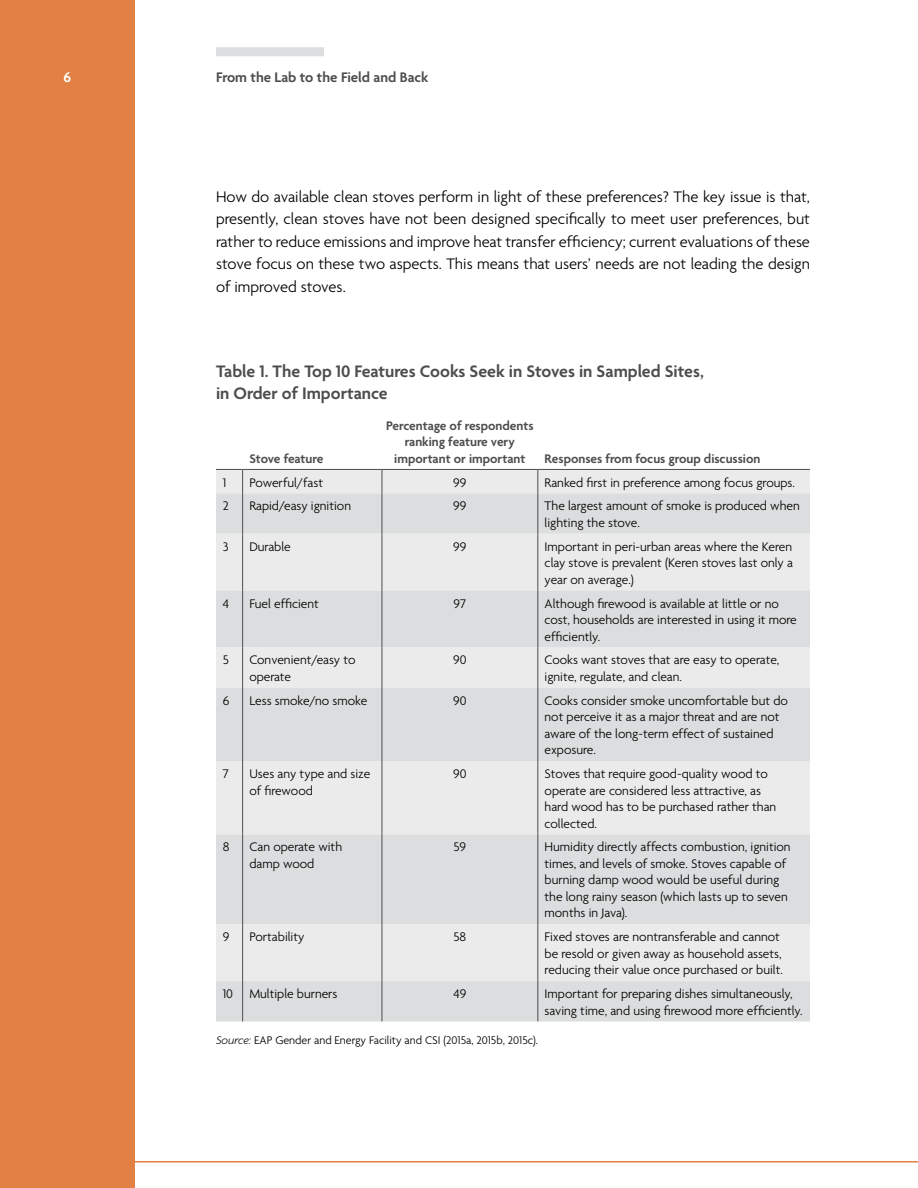
<style>
.page{position:relative;width:918px;height:1188px;background:#fff}
.page>*{position:absolute;margin:0;border:0;box-sizing:border-box;transform-origin:0 0}
.t1{font:600 18px/22.5px "Agenda";color:#4d4d4f}
.t2{font:300 16.5px/22.5px "Agenda";color:#000;text-align:justify}
.t3{font:600 15px "Agenda";color:#4d4d4f}
.t4{font:600 15px "Agenda";color:#fff}
.t5{font:300 13.5px/16.5px "Agenda";color:#000}
.t6{font:600 13.5px/16.5px "Agenda";color:#4d4d4f;text-align:center}
.t7{font:600 13.5px "Agenda";letter-spacing:-.02em;color:#4d4d4f}
.t8{font:300 12px "Agenda";color:#000}
.s1{font-style:italic}
</style>
<div class="page">
<hr style="left:0;top:1161px;width:918px;height:1px;background:#e28143">
<div style="left:216px;top:47px;width:108px;height:9px;background:#dcddde"></div>
<div style="left:0;top:0;width:135px;height:1188px;background:#e28143"></div>
<div style="left:243px;top:470px;width:567px;height:23px;background:#ebebec"></div>
<svg style="left:216px;top:493px;width:594px;height:528px;background:#e2e3e4"></svg>
<hr style="left:243px;top:469px;width:139px;height:1px;background:#4d4d4f">
<hr style="left:382px;top:469px;width:156px;height:1px;background:#4d4d4f">
<hr style="left:538px;top:469px;width:272px;height:1px;background:#4d4d4f">
<svg style="left:216px;top:469px;width:27px;height:24px"></svg>
<svg style="left:382px;top:470px;width:1px;height:23px"></svg>
<svg style="left:537px;top:470px;width:1px;height:23px"></svg>
<hr style="left:242px;top:493px;width:1px;height:41px;background:#4d4d4f">
<hr style="left:382px;top:493px;width:1px;height:41px;background:#4d4d4f">
<hr style="left:537px;top:493px;width:1px;height:41px;background:#4d4d4f">
<hr style="left:242px;top:534px;width:1px;height:57px;background:#4d4d4f">
<hr style="left:382px;top:534px;width:1px;height:57px;background:#4d4d4f">
<hr style="left:537px;top:534px;width:1px;height:57px;background:#4d4d4f">
<hr style="left:242px;top:591px;width:1px;height:56px;background:#4d4d4f">
<hr style="left:382px;top:591px;width:1px;height:56px;background:#4d4d4f">
<hr style="left:537px;top:591px;width:1px;height:56px;background:#4d4d4f">
<hr style="left:242px;top:647px;width:1px;height:41px;background:#4d4d4f">
<hr style="left:382px;top:647px;width:1px;height:41px;background:#4d4d4f">
<hr style="left:537px;top:647px;width:1px;height:41px;background:#4d4d4f">
<hr style="left:242px;top:688px;width:1px;height:73px;background:#4d4d4f">
<hr style="left:382px;top:688px;width:1px;height:73px;background:#4d4d4f">
<hr style="left:537px;top:688px;width:1px;height:73px;background:#4d4d4f">
<hr style="left:242px;top:761px;width:1px;height:73px;background:#4d4d4f">
<hr style="left:382px;top:761px;width:1px;height:73px;background:#4d4d4f">
<hr style="left:537px;top:761px;width:1px;height:73px;background:#4d4d4f">
<hr style="left:242px;top:834px;width:1px;height:90px;background:#4d4d4f">
<hr style="left:382px;top:834px;width:1px;height:90px;background:#4d4d4f">
<hr style="left:537px;top:834px;width:1px;height:90px;background:#4d4d4f">
<hr style="left:242px;top:924px;width:1px;height:57px;background:#4d4d4f">
<hr style="left:382px;top:924px;width:1px;height:57px;background:#4d4d4f">
<hr style="left:537px;top:924px;width:1px;height:57px;background:#4d4d4f">
<hr style="left:242px;top:981px;width:1px;height:40px;background:#4d4d4f">
<hr style="left:382px;top:981px;width:1px;height:40px;background:#4d4d4f">
<hr style="left:537px;top:981px;width:1px;height:40px;background:#4d4d4f">
<p class="t4" style="left:64px;top:68px;width:9px">6</p>
<p class="t3" style="left:216px;top:68px;width:214px">From the Lab to the Field and Back</p>
<p class="t2" style="left:216px;top:185px;width:596px">How do available clean stoves perform in light of these preferences? The key issue is that, presently, clean stoves have not been designed specifically to meet user preferences, but rather to reduce emissions and improve heat transfer efficiency; current evaluations of these stove focus on these two aspects. This means that users’ needs are not leading the design of improved stoves.</p>
<h1 class="t1" style="left:216px;top:359px;width:489px">Table 1. The Top 10 Features Cooks Seek in Stoves in Sampled Sites, in Order of Importance</h1>
<p class="t7" style="left:249px;top:450px;width:75px">Stove feature</p>
<p class="t6" style="left:386px;top:417px;width:149px">Percentage of respondents ranking feature very important or important</p>
<p class="t6" style="left:545px;top:450px;width:217px">Responses from focus group discussion</p>
<p class="t5" style="left:223px;top:474px;width:5px">1</p>
<p class="t5" style="left:249px;top:474px;width:75px">Powerful/fast</p>
<p class="t5" style="left:453px;top:474px;width:15px">99</p>
<p class="t5" style="left:545px;top:474px;width:252px">Ranked first in preference among focus groups.</p>
<p class="t5" style="left:223px;top:498px;width:8px">2</p>
<p class="t5" style="left:249px;top:498px;width:103px">Rapid/easy ignition</p>
<p class="t5" style="left:453px;top:498px;width:15px">99</p>
<p class="t5" style="left:545px;top:498px;width:257px">The largest amount of smoke is produced when lighting the stove.</p>
<p class="t5" style="left:223px;top:538px;width:7px">3</p>
<p class="t5" style="left:249px;top:538px;width:43px">Durable</p>
<p class="t5" style="left:453px;top:538px;width:15px">99</p>
<p class="t5" style="left:545px;top:538px;width:250px;text-align:justify">Important in peri-urban areas where the Keren clay stove is prevalent (Keren stoves last only a year on average.)</p>
<p class="t5" style="left:223px;top:595px;width:8px">4</p>
<p class="t5" style="left:249px;top:595px;width:71px">Fuel efficient</p>
<p class="t5" style="left:454px;top:595px;width:14px">97</p>
<p class="t5" style="left:545px;top:595px;width:254px">Although firewood is available at little or no cost, households are interested in using it more efficiently.</p>
<p class="t5" style="left:223px;top:652px;width:8px">5</p>
<p class="t5" style="left:249px;top:652px;width:108px">Convenient/easy to operate</p>
<p class="t5" style="left:453px;top:652px;width:15px">90</p>
<p class="t5" style="left:545px;top:652px;width:236px">Cooks want stoves that are easy to operate, ignite, regulate, and clean.</p>
<p class="t5" style="left:223px;top:692px;width:8px">6</p>
<p class="t5" style="left:249px;top:692px;width:120px">Less smoke/no smoke</p>
<p class="t5" style="left:453px;top:692px;width:15px">90</p>
<p class="t5" style="left:545px;top:692px;width:245px">Cooks consider smoke uncomfortable but do not perceive it as a major threat and are not aware of the long-term effect of sustained exposure.</p>
<p class="t5" style="left:223px;top:765px;width:8px">7</p>
<p class="t5" style="left:249px;top:765px;width:123px">Uses any type and size of firewood</p>
<p class="t5" style="left:453px;top:765px;width:15px">90</p>
<p class="t5" style="left:545px;top:765px;width:233px">Stoves that require good-quality wood to operate are considered less attractive, as hard wood has to be purchased rather than collected.</p>
<p class="t5" style="left:223px;top:839px;width:8px">8</p>
<p class="t5" style="left:249px;top:839px;width:94px">Can operate with damp wood</p>
<p class="t5" style="left:454px;top:839px;width:14px">59</p>
<p class="t5" style="left:545px;top:839px;width:248px">Humidity directly affects combustion, ignition times, and levels of smoke. Stoves capable of burning damp wood would be useful during the long rainy season (which lasts up to seven months in Java).</p>
<p class="t5" style="left:223px;top:929px;width:8px">9</p>
<p class="t5" style="left:249px;top:929px;width:57px">Portability</p>
<p class="t5" style="left:453px;top:929px;width:14px">58</p>
<p class="t5" style="left:545px;top:929px;width:240px">Fixed stoves are nontransferable and cannot be resold or given away as household assets, reducing their value once purchased or built.</p>
<p class="t5" style="left:223px;top:985px;width:116px">10 Multiple burners</p>
<p class="t5" style="left:453px;top:985px;width:14px">49</p>
<p class="t5" style="left:545px;top:985px;width:260px">Important for preparing dishes simultaneously, saving time, and using firewood more efficiently.</p>
<p class="t8" style="left:216px;top:1033px;width:324px"><span class="s1">Source:</span> EAP Gender and Energy Facility and CSI (2015a, 2015b, 2015c).</p>
</div>
